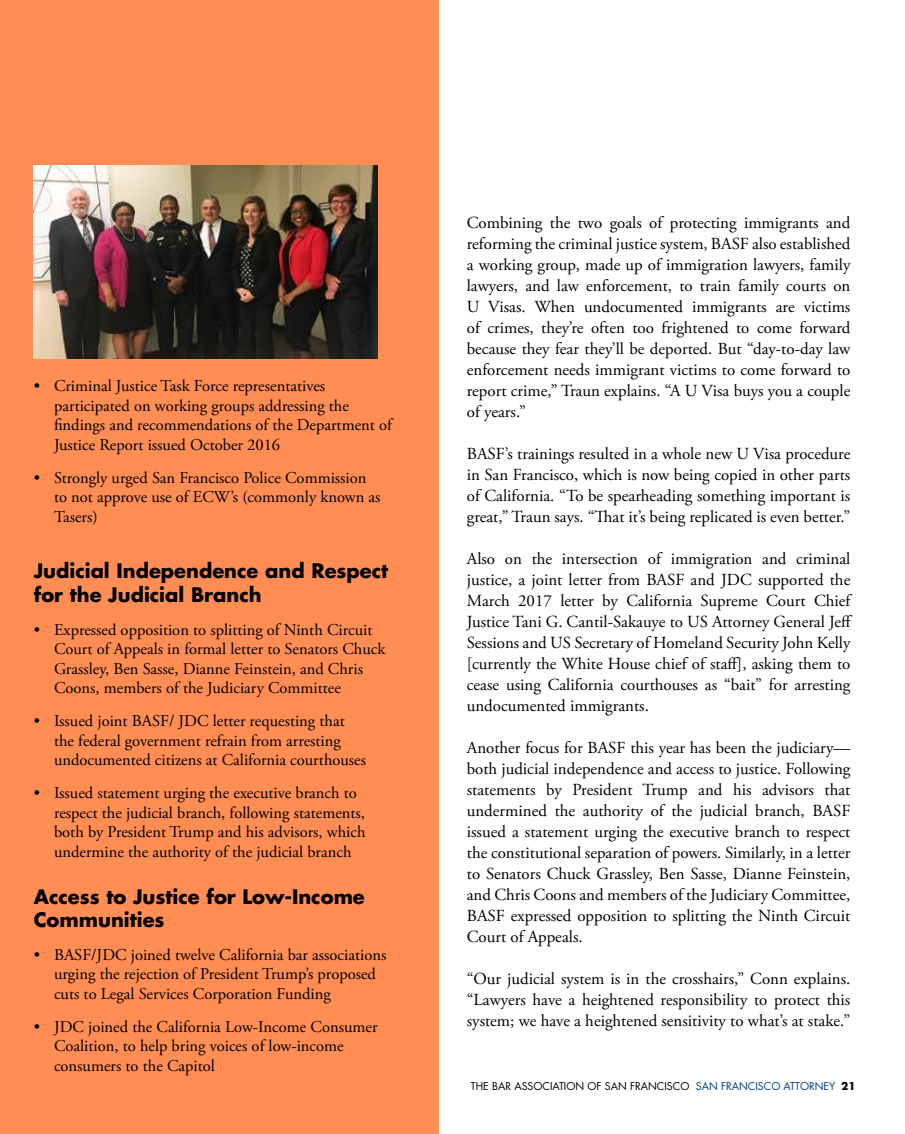
<style>
.page{position:relative;width:905px;height:1134px;background:#fff}
.page>*{position:absolute;margin:0;border:0;box-sizing:border-box;transform-origin:0 0}
.t1{font:700 19.5px/23.4px "Futura";color:#000}
.t2{font:16.8px/21px "Adobe Garamond Pro";color:#000;text-align:justify}
.t3{font:16.5px/19.5px "Adobe Garamond Pro";color:#000}
.t4{font:10.5px "Futura Std";color:#000}
.s1{font-family:"Futura"}
.s2{color:#003e7e}
.s3{font-weight:700}
</style>
<div class="page">
<div style="left:0;top:0;width:438px;height:1134px;background:#ff8d54"></div>
<img style="left:34px;top:165px;width:343px;height:194px">
<p class="t3" style="left:54px;top:377px;width:339px;text-indent:-20px">• Criminal Justice Task Force representatives participated on working groups addressing the findings and recommendations of the Department of Justice Report issued October 2016</p>
<p class="t3" style="left:54px;top:469px;width:328px;text-indent:-20px">• Strongly urged San Francisco Police Commission to not approve use of ECW’s (commonly known as<br>Tasers)</p>
<p class="t1" style="left:34px;top:559px;width:356px">Judicial Independence and Respect for the Judicial Branch</p>
<p class="t3" style="left:54px;top:620px;width:333px;text-indent:-20px">• Expressed opposition to splitting of Ninth Circuit Court of Appeals in formal letter to Senators Chuck Grassley, Ben Sasse, Dianne Feinstein, and Chris Coons, members of the Judiciary Committee</p>
<p class="t3" style="left:54px;top:712px;width:313px;text-indent:-20px">• Issued joint BASF/ JDC letter requesting that the federal government refrain from arresting undocumented citizens at California courthouses</p>
<p class="t3" style="left:54px;top:784px;width:313px;text-indent:-20px">• Issued statement urging the executive branch to respect the judicial branch, following statements, both by President Trump and his advisors, which undermine the authority of the judicial branch</p>
<p class="t1" style="left:34px;top:884px;width:332px">Access to Justice for Low-Income<br>Communities</p>
<p class="t3" style="left:54px;top:946px;width:334px;text-indent:-20px">• BASF/JDC joined twelve California bar associations urging the rejection of President Trump’s proposed cuts to Legal Services Corporation Funding</p>
<p class="t3" style="left:54px;top:1018px;width:325px;text-indent:-20px">• JDC joined the California Low-Income Consumer<br>Coalition, to help bring voices of low-income consumers to the Capitol</p>
<p class="t2" style="left:467px;top:213px;width:385px">Combining the two goals of protecting immigrants and reforming the criminal justice system, BASF also established a working group, made up of immigration lawyers, family lawyers, and law enforcement, to train family courts on U Visas. When undocumented immigrants are victims of crimes, they’re often too frightened to come forward because they fear they’ll be deported. But “day-to-day law enforcement needs immigrant victims to come forward to report crime,” Traun explains. “A U Visa buys you a couple of years.”</p>
<p class="t2" style="left:467px;top:444px;width:385px">BASF’s trainings resulted in a whole new U Visa procedure in San Francisco, which is now being copied in other parts of California. “To be spearheading something important is great,” Traun says. “That it’s being replicated is even better.”</p>
<p class="t2" style="left:467px;top:549px;width:387px">Also on the intersection of immigration and criminal justice, a joint letter from BASF and JDC supported the March 2017 letter by California Supreme Court Chief Justice Tani G. Cantil-Sakauye to US Attorney General Jeff Sessions and US Secretary of Homeland Security John Kelly [currently the White House chief of staff], asking them to cease using California courthouses as “bait” for arresting undocumented immigrants.</p>
<p class="t2" style="left:467px;top:738px;width:385px">Another focus for BASF this year has been the judiciary— both judicial independence and access to justice. Following statements by President Trump and his advisors that undermined the authority of the judicial branch, BASF issued a statement urging the executive branch to respect the constitutional separation of powers. Similarly, in a letter to Senators Chuck Grassley, Ben Sasse, Dianne Feinstein, and Chris Coons and members of the Judiciary Committee, BASF expressed opposition to splitting the Ninth Circuit Court of Appeals.</p>
<p class="t2" style="left:467px;top:969px;width:385px">“Our judicial system is in the crosshairs,” Conn explains. “Lawyers have a heightened responsibility to protect this system; we have a heightened sensitivity to what’s at stake.”</p>
<p class="t4" style="left:471px;top:1080px;width:386px"><span class="s1">T</span>HE BAR ASSOCIATION OF SAN FRANCISCO <span class="s2">SAN FRANCISCO ATTORNEY</span> <span class="s3">21</span></p>
</div>
